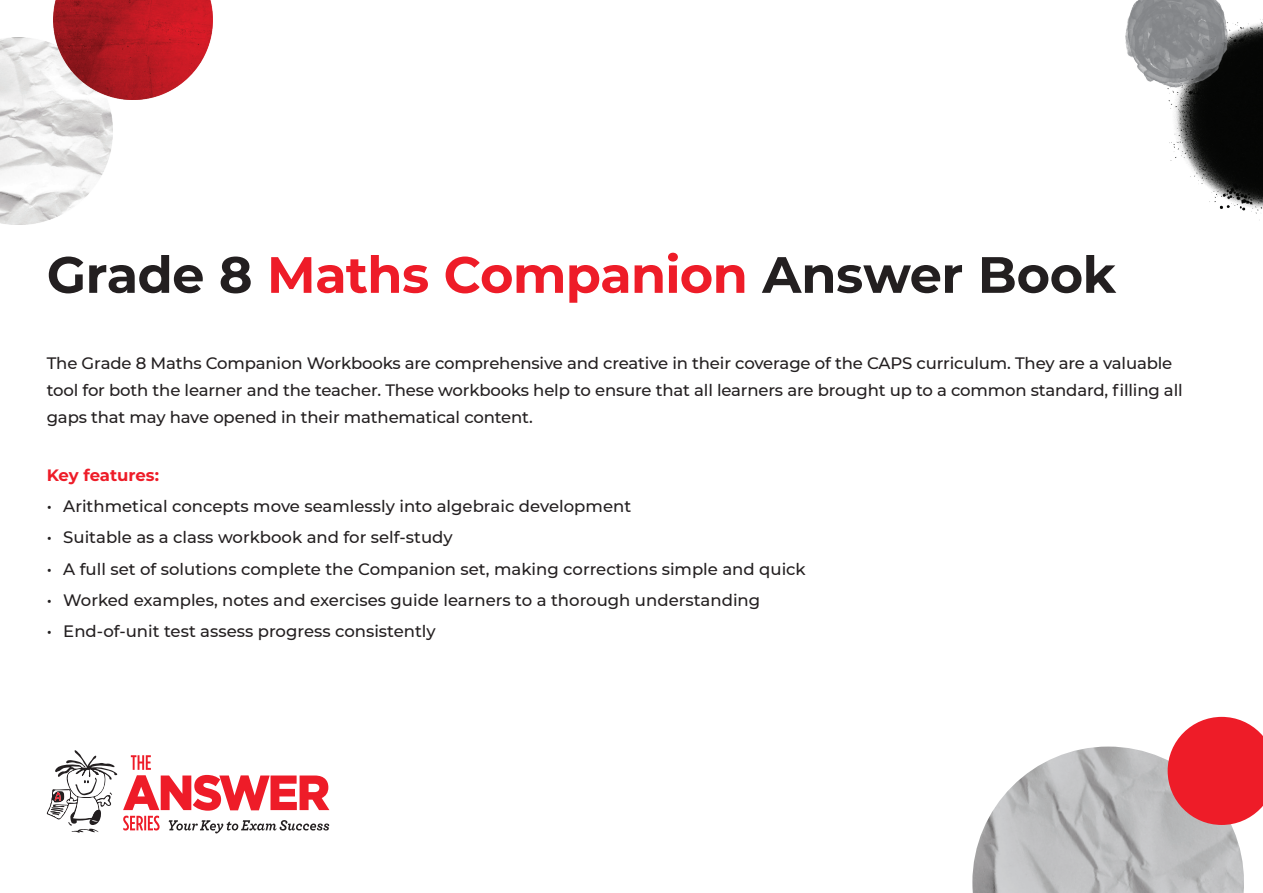
<style>
.page{position:relative;width:1263px;height:893px;background:#fff}
.page>*{position:absolute;margin:0;border:0;box-sizing:border-box;transform-origin:0 0}
.t1{font:700 51px "Montserrat";letter-spacing:-.01em;color:#231f20}
.Body_copy{font:500 16.5px/27px "Montserrat";letter-spacing:-.01em;color:#231f20}
.Body_copy-2{font:700 16.5px "Montserrat";letter-spacing:-.005em;color:#ee1c28}
.s1{color:#ee1c28}
</style>
<div class="page">
<img style="left:972px;top:746px;width:272px;height:147px">
<svg style="left:123px;top:755px;width:206px;height:78px"></svg>
<svg style="left:47px;top:750px;width:70px;height:83px"></svg>
<img style="left:0;top:37px;width:112px;height:188px">
<svg style="left:1168px;top:717px;width:95px;height:108px;background:#ec3d47"></svg>
<img style="left:1168px;top:19px;width:95px;height:202px">
<img style="left:54px;top:0;width:159px;height:99px">
<img style="left:1125px;top:0;width:103px;height:88px">
<p class="t1" style="left:47px;top:238px;width:1071px">Grade 8 <span class="s1">Maths Companion</span> Answer Book</p>
<p class="Body_copy" style="left:47px;top:349px;width:1137px">The Grade 8 Maths Companion Workbooks are comprehensive and creative in their coverage of the CAPS curriculum. They are a valuable tool for both the learner and the teacher. These workbooks help to ensure that all learners are brought up to a common standard, filling all gaps that may have opened in their mathematical content.</p>
<p class="Body_copy-2" style="left:47px;top:463px;width:114px">Key features:</p>
<p class="Body_copy" style="left:47px;top:492px;width:586px">• Arithmetical concepts move seamlessly into algebraic development</p>
<p class="Body_copy" style="left:47px;top:523px;width:407px">• Suitable as a class workbook and for self-study</p>
<p class="Body_copy" style="left:47px;top:555px;width:760px">• A full set of solutions complete the Companion set, making corrections simple and quick</p>
<p class="Body_copy" style="left:47px;top:586px;width:715px">• Worked examples, notes and exercises guide learners to a thorough understanding</p>
<p class="Body_copy" style="left:47px;top:617px;width:390px">• End-of-unit test assess progress consistently</p>
</div>
